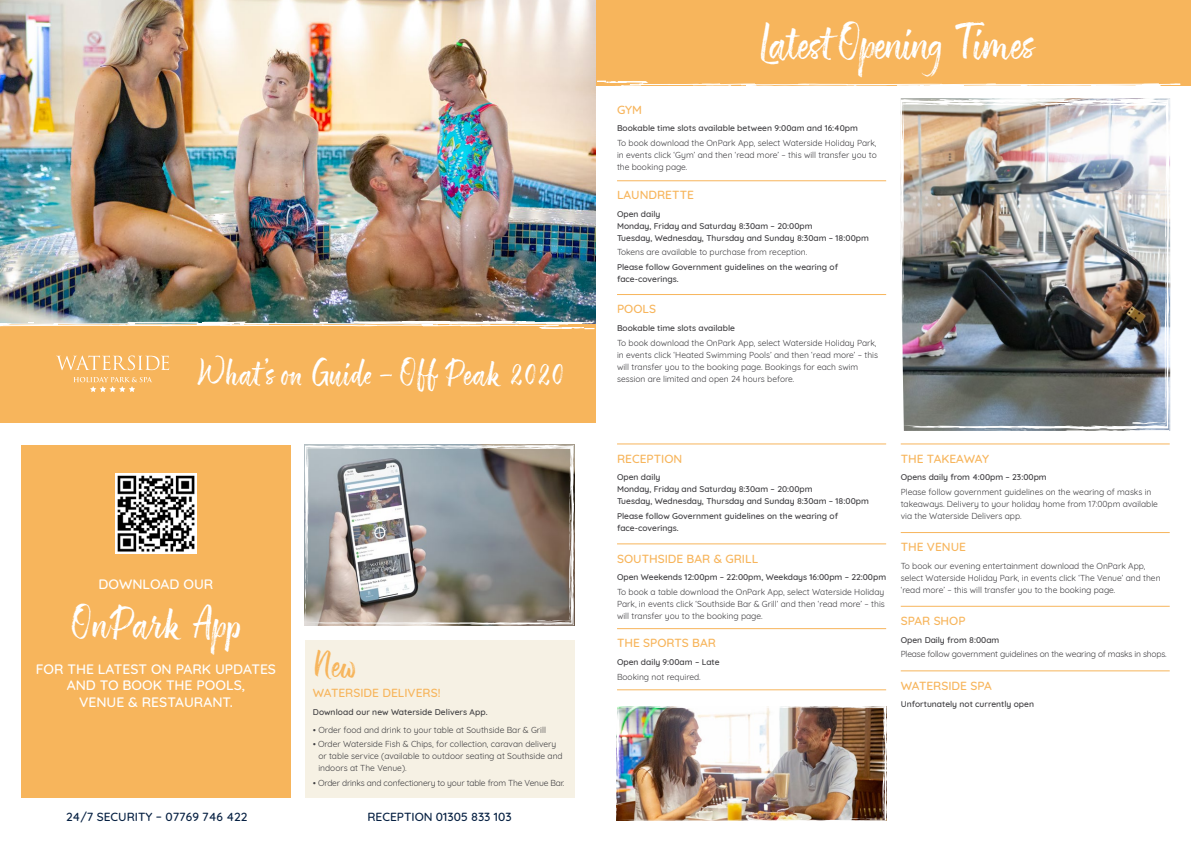
<style>
.page{position:relative;width:1191px;height:842px;background:#fff}
.page>*{position:absolute;margin:0;border:0;box-sizing:border-box;transform-origin:0 0}
.t1{font:43.4px "ATS Script";letter-spacing:-.025em;color:#fff}
.t2{font:39.6px "ATS Script";color:#fff}
.t3{font:34.1px "ATS Script";color:#f7b55c}
.t4{font:32px "ATS Script";color:#fff}
.t5{font:500 13.9px/16.7px "Quicksand";color:#fff;text-align:center}
.t6{font:500 12px "Quicksand";color:#f7b55c}
.t7{font:500 12px "Quicksand";color:#072143}
.t8{font:8.5px/12px "Quicksand";color:#3e3d40}
.t9{font:500 8.5px/12px "Quicksand";color:#3e3d40}
.t10{font:8.5px "Quicksand";letter-spacing:-.02em;color:#3e3d40}
.s1{font-family:"Minion Pro"}
</style>
<div class="page">
<div style="left:596px;top:0;width:595px;height:86px;background:#f7b55c"></div>
<hr style="left:617px;top:180px;width:269px;height:1px;background:#f7b55c">
<hr style="left:617px;top:294px;width:269px;height:1px;background:#f7b55c">
<div style="left:305px;top:640px;width:269px;height:157px;background:#f6f1e4"></div>
<img style="left:0;top:0;width:595px;height:320px">
<div style="left:0;top:324px;width:595px;height:98px;background:#f7b55c"></div>
<svg style="left:56px;top:355px;width:113px;height:15px"></svg>
<svg style="left:73px;top:377px;width:79px;height:15px"></svg>
<img style="left:0;top:320px;width:595px;height:10px">
<img style="left:305px;top:445px;width:269px;height:180px">
<img style="left:616px;top:706px;width:271px;height:115px">
<div style="left:21px;top:445px;width:270px;height:352px;background:#f7b55c"></div>
<hr style="left:617px;top:444px;width:269px;height:1px;background:#f7b55c">
<hr style="left:617px;top:544px;width:269px;height:1px;background:#f7b55c">
<hr style="left:617px;top:628px;width:269px;height:1px;background:#f7b55c">
<hr style="left:617px;top:689px;width:269px;height:1px;background:#f7b55c">
<hr style="left:900px;top:444px;width:269px;height:1px;background:#f7b55c">
<hr style="left:900px;top:532px;width:269px;height:1px;background:#f7b55c">
<hr style="left:900px;top:606px;width:269px;height:1px;background:#f7b55c">
<hr style="left:900px;top:671px;width:269px;height:1px;background:#f7b55c">
<img style="left:900px;top:98px;width:269px;height:333px">
<svg style="left:597px;top:80px;width:584px;height:6px"></svg>
<img style="left:116px;top:473px;width:80px;height:80px">
<h3 class="t4" style="left:198px;top:355px;width:369px">What’s on Guide – Off Peak 2020</h3>
<h3 class="t5" style="left:98px;top:574px;width:116px">DOWNLOAD OUR</h3>
<h2 class="t2" style="left:72px;top:602px;width:170px">OnPark App</h2>
<h3 class="t5" style="left:36px;top:659px;width:242px">FOR THE LATEST ON PARK UPDATES<br>AND TO BOOK THE POOLS,<br>VENUE &amp; RESTAURANT.</h3>
<h3 class="t3" style="left:313px;top:645px;width:45px">New</h3>
<h3 class="t6" style="left:313px;top:683px;width:129px">WATERSIDE DELIVERS!</h3>
<p class="t9" style="left:313px;top:705px;width:176px">Download our new Waterside Delivers App.</p>
<p class="t8" style="left:313px;top:723px;width:235px"><span class="s1">•</span> Order food and drink to your table at Southside Bar &amp; Grill</p>
<p class="t8" style="left:318px;top:737px;width:246px;text-indent:-6px"><span class="s1">•</span> Order Waterside Fish &amp; Chips, for collection, caravan delivery or table service (available to outdoor seating at Southside and indoors at The Venue).</p>
<p class="t10" style="left:313px;top:777px;width:253px"><span class="s1">•</span> Order drinks and confectionery to your table from The Venue Bar.</p>
<h3 class="t7" style="left:66px;top:807px;width:183px">24/7 SECURITY – 07769 746 422</h3>
<h3 class="t7" style="left:367px;top:807px;width:146px">RECEPTION 01305 833 103</h3>
<h1 class="t1" style="left:751px;top:19px;width:287px">Latest Opening Times</h1>
<h3 class="t6" style="left:617px;top:100px;width:26px">GYM</h3>
<p class="t9" style="left:617px;top:122px;width:242px">Bookable time slots available between 9:00am and 16:40pm</p>
<p class="t8" style="left:617px;top:136px;width:261px;text-align:justify">To book download the OnPark App, select Waterside Holiday Park, in events click ‘Gym’ and then ‘read more’ – this will transfer you to the booking page.</p>
<h3 class="t6" style="left:617px;top:185px;width:79px">LAUNDRETTE</h3>
<p class="t9" style="left:617px;top:207px;width:253px">Open daily<br>Monday, Friday and Saturday 8:30am – 20:00pm<br>Tuesday, Wednesday, Thursday and Sunday 8:30am – 18:00pm</p>
<p class="t8" style="left:617px;top:245px;width:192px">Tokens are available to purchase from reception.</p>
<p class="t9" style="left:617px;top:260px;width:222px">Please follow Government guidelines on the wearing of face-coverings.</p>
<h3 class="t6" style="left:617px;top:299px;width:41px">POOLS</h3>
<p class="t9" style="left:617px;top:321px;width:119px">Bookable time slots available</p>
<p class="t8" style="left:617px;top:336px;width:262px">To book download the OnPark App, select Waterside Holiday Park, in events click ‘Heated Swimming Pools’ and then ‘read more’ – this will transfer you to the booking page. Bookings for each swim session are limited and open 24 hours before.</p>
<h3 class="t6" style="left:617px;top:449px;width:67px">RECEPTION</h3>
<p class="t9" style="left:617px;top:470px;width:253px">Open daily<br>Monday, Friday and Saturday 8:30am – 20:00pm<br>Tuesday, Wednesday, Thursday and Sunday 8:30am – 18:00pm</p>
<p class="t9" style="left:617px;top:509px;width:222px">Please follow Government guidelines on the wearing of face-coverings.</p>
<h3 class="t6" style="left:617px;top:549px;width:143px">SOUTHSIDE BAR &amp; GRILL</h3>
<p class="t9" style="left:617px;top:570px;width:271px">Open Weekends 12:00pm – 22:00pm, Weekdays 16:00pm – 22:00pm</p>
<p class="t8" style="left:617px;top:585px;width:269px;text-align:justify">To book a table download the OnPark App, select Waterside Holiday Park, in events click ‘Southside Bar &amp; Grill’ and then ‘read more’ – this will transfer you to the booking page.</p>
<h3 class="t6" style="left:617px;top:633px;width:100px">THE SPORTS BAR</h3>
<p class="t9" style="left:617px;top:655px;width:104px">Open daily 9:00am – Late</p>
<p class="t8" style="left:617px;top:670px;width:85px">Booking not required.</p>
<h3 class="t6" style="left:900px;top:449px;width:90px">THE TAKEAWAY</h3>
<p class="t9" style="left:900px;top:470px;width:147px">Opens daily from 4:00pm – 23:00pm</p>
<p class="t8" style="left:900px;top:485px;width:259px">Please follow government guidelines on the wearing of masks in takeaways. Delivery to your holiday home from 17:00pm available via the Waterside Delivers app.</p>
<h3 class="t6" style="left:900px;top:537px;width:67px">THE VENUE</h3>
<p class="t8" style="left:900px;top:559px;width:261px">To book our evening entertainment download the OnPark App, select Waterside Holiday Park, in events click ‘The Venue’ and then ‘read more’ – this will transfer you to the booking page.</p>
<h3 class="t6" style="left:900px;top:611px;width:66px">SPAR SHOP</h3>
<p class="t9" style="left:900px;top:633px;width:100px">Open Daily from 8:00am</p>
<p class="t10" style="left:900px;top:648px;width:267px">Please follow government guidelines on the wearing of masks in shops.</p>
<h3 class="t6" style="left:900px;top:676px;width:93px">WATERSIDE SPA</h3>
<p class="t9" style="left:900px;top:697px;width:135px">Unfortunately not currently open</p>
</div>
